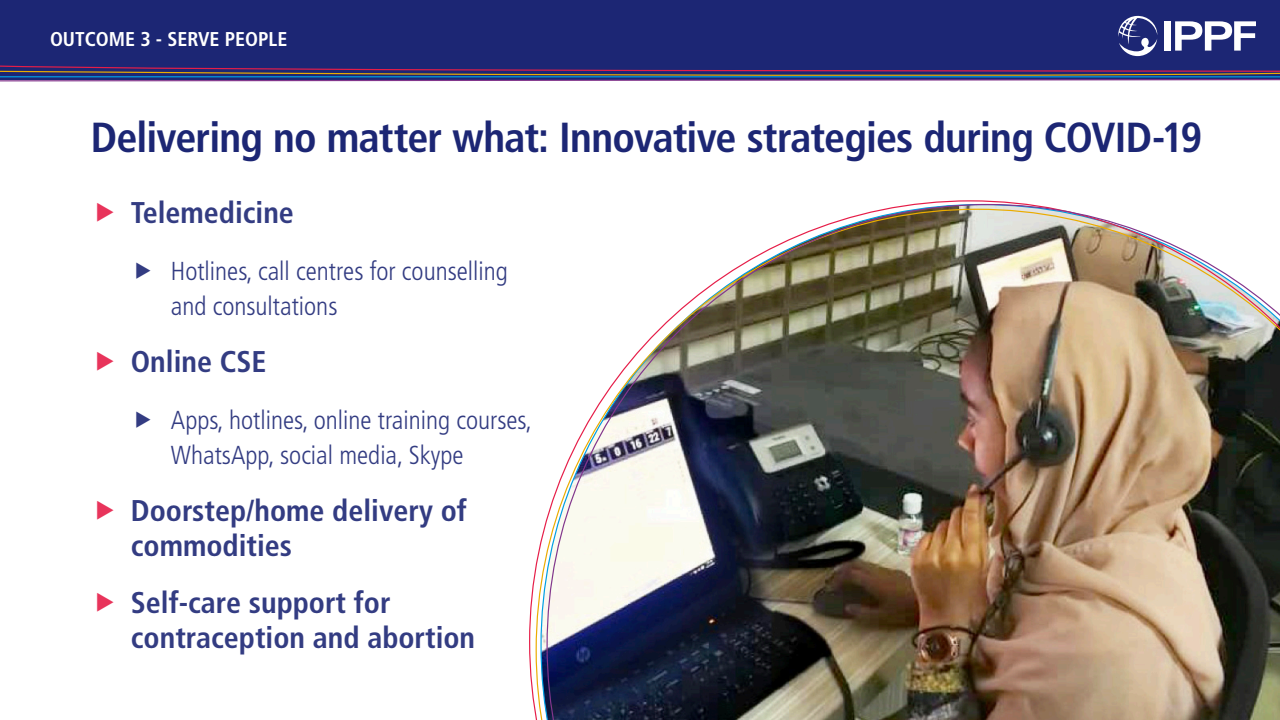
<style>
.page{position:relative;width:1280px;height:720px;background:#fff}
.page>*{position:absolute;margin:0;border:0;box-sizing:border-box;transform-origin:0 0}
.body-ol{font:700 condensed 42px "Frutiger LT Std";letter-spacing:-.02em;color:#1c2674}
.t1{font:700 condensed 30px/35px "Frutiger LT Std";color:#333c82}
.t2{font:300 condensed 26px/35px "Frutiger LT Std";color:#333c82}
.t3{font:700 condensed 20px "Frutiger LT Std";color:#fff}
</style>
<div class="page">
<div style="left:0;top:0;width:1280px;height:80px;background:#1c2674"></div>
<div style="left:1164px;top:21px;width:7px;height:30px;background:#fff"></div>
<svg style="left:1175px;top:21px;width:81px;height:30px"></svg>
<svg style="left:1118px;top:15px;width:39px;height:41px"></svg>
<svg style="left:0;top:65px;width:1280px;height:17px"></svg>
<hr style="left:0;top:76px;width:1280px;height:1px;background:#009fe3">
<img style="left:547px;top:204px;width:733px;height:516px">
<p class="t3" style="left:50px;top:27px;width:239px">OUTCOME 3 - SERVE PEOPLE</p>
<p class="body-ol" style="left:91px;top:112px;width:1113px">Delivering no matter what: Innovative strategies during COVID-19</p>
<p class="t1" style="left:131px;top:195px;width:165px">Telemedicine</p>
<p class="t2" style="left:171px;top:254px;width:339px">Hotlines, call centres for counselling and consultations</p>
<p class="t1" style="left:131px;top:344px;width:137px">Online CSE</p>
<p class="t2" style="left:171px;top:403px;width:363px">Apps, hotlines, online training courses,<br>WhatsApp, social media, Skype</p>
<p class="t1" style="left:131px;top:493px;width:337px">Doorstep/home delivery of commodities</p>
<p class="t1" style="left:131px;top:585px;width:346px">Self-care support for contraception and abortion</p>
</div>
